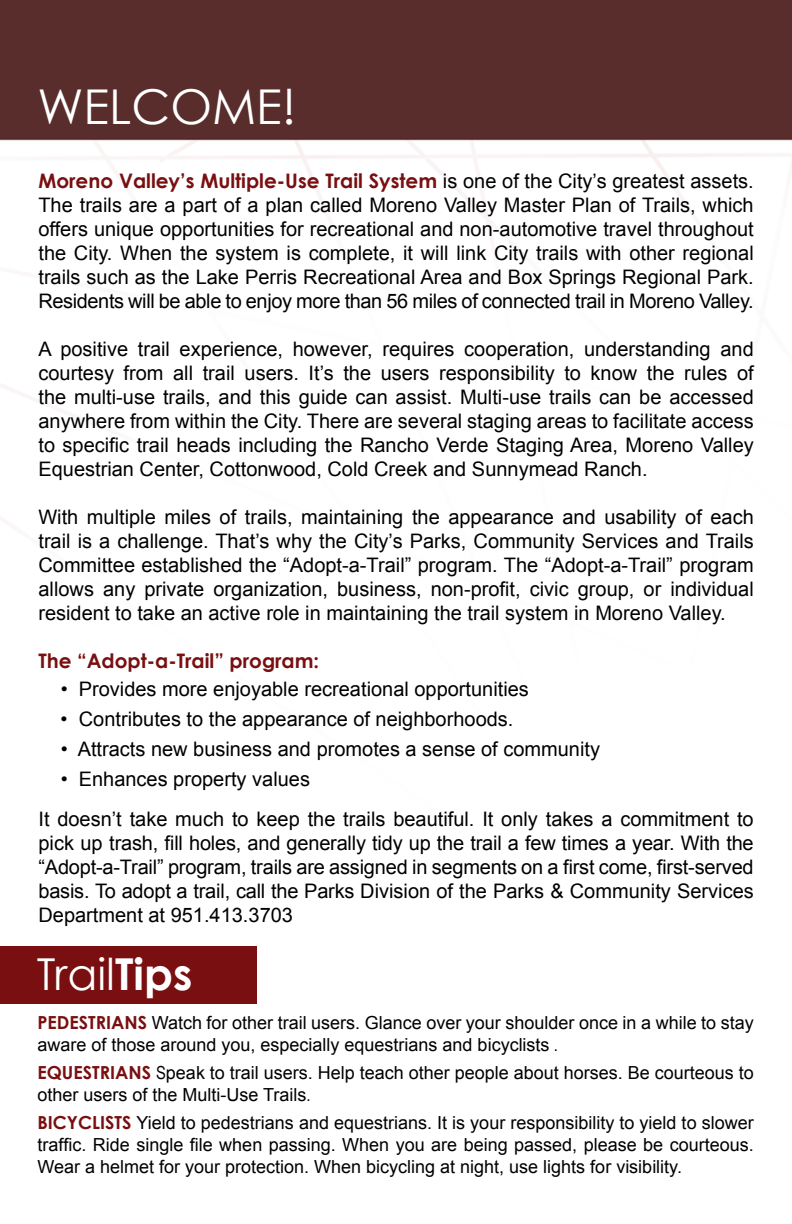
<style>
.page{position:relative;width:792px;height:1224px;background:#fff}
.page>*{position:absolute;margin:0;border:0;box-sizing:border-box;transform-origin:0 0}
.t1{font:48px "Century Gothic";color:#fff}
.t2{font:44px "Century Gothic";color:#fff}
.t3{font:20px/24px "Arial";color:#000;text-align:justify}
.t4{font:700 20px "Century Gothic";color:#790f10}
.t5{font:18px/22px "Arial";color:#000}
.s1{font-family:"Arial";font-weight:400;color:#000}
.s2{font-weight:700}
.s3{font-family:"Century Gothic";font-weight:700;color:#790f10}
.s4{font-family:"Arial Narrow";color:#fff}
.s5{font-family:"Arial Narrow"}
</style>
<div class="page">
<img style="left:0;top:0;width:792px;height:947px">
<div style="left:0;top:947px;width:257px;height:57px;background:#790f11"></div>
<h1 class="t1" style="left:37px;top:78px;width:260px">WELCOME!</h1>
<p class="t4" style="left:38px;top:169px;width:717px">Moreno Valley’s Multiple-Use Trail System <span class="s1">is one of the City’s greatest assets.</span></p>
<p class="t3" style="left:38px;top:194px;width:717px">The trails are a part of a plan called Moreno Valley Master Plan of Trails, which offers unique opportunities for recreational and non-automotive travel throughout the City. When the system is complete, it will link City trails with other regional trails such as the Lake Perris Recreational Area and Box Springs Regional Park.<br>Residents will be able to enjoy more than 56 miles of connected trail in Moreno Valley.</p>
<p class="t3" style="left:38px;top:338px;width:717px">A positive trail experience, however, requires cooperation, understanding and courtesy from all trail users. It’s the users responsibility to know the rules of the multi-use trails, and this guide can assist. Multi-use trails can be accessed anywhere from within the City. There are several staging areas to facilitate access to specific trail heads including the Rancho Verde Staging Area, Moreno Valley Equestrian Center, Cottonwood, Cold Creek and Sunnymead Ranch.</p>
<p class="t3" style="left:38px;top:506px;width:717px">With multiple miles of trails, maintaining the appearance and usability of each trail is a challenge. That’s why the City’s Parks, Community Services and Trails Committee established the “Adopt-a-Trail” program. The “Adopt-a-Trail” program allows any private organization, business, non-profit, civic group, or individual resident to take an active role in maintaining the trail system in Moreno Valley.</p>
<p class="t4" style="left:38px;top:649px;width:282px">The “Adopt-a-Trail” program:</p>
<p class="t3" style="left:61px;top:678px;width:470px">• Provides more enjoyable recreational opportunities</p>
<p class="t3" style="left:61px;top:708px;width:454px">• Contributes to the appearance of neighborhoods.</p>
<p class="t3" style="left:61px;top:738px;width:541px">• Attracts new business and promotes a sense of community</p>
<p class="t3" style="left:38px;top:760px;width:717px;line-height:40px;text-indent:22px">• Enhances property values<br>It doesn’t take much to keep the trails beautiful. It only takes a commitment to</p>
<p class="t3" style="left:38px;top:832px;width:717px">pick up trash, fill holes, and generally tidy up the trail a few times a year. With the “Adopt-a-Trail” program, trails are assigned in segments on a first come, first-served basis. To adopt a trail, call the Parks Division of the Parks &amp; Community Services Department at 951.413.3703</p>
<h2 class="t2" style="left:37px;top:948px;width:157px">Trail<span class="s2">Tips</span></h2>
<p class="t5" style="left:37px;top:1012px;width:718px"><span class="s3">PEDESTRIANS</span> Watch for other trail users. Glance over your shoulder once in a while to stay aware of those around you, especially equestrians and bicyclists<span class="s4">.</span><span class="s5">.</span></p>
<p class="t5" style="left:37px;top:1062px;width:718px"><span class="s3">EQUESTRIANS</span> <span class="s5">S</span>peak to trail users. Help teach other people about horses. Be courteous to other users of the Multi-Use Trails<span class="s5">.</span></p>
<p class="t5" style="left:37px;top:1112px;width:718px;text-align:justify"><span class="s3">BICYCLISTS</span> Yield to pedestrians and equestrians. It is your responsibility to yield to slower traffic. Ride single file when passing. When you are being passed, please be courteous.<br>Wear a helmet for your protection. When bicycling at night, use lights for visibility.</p>
</div>
